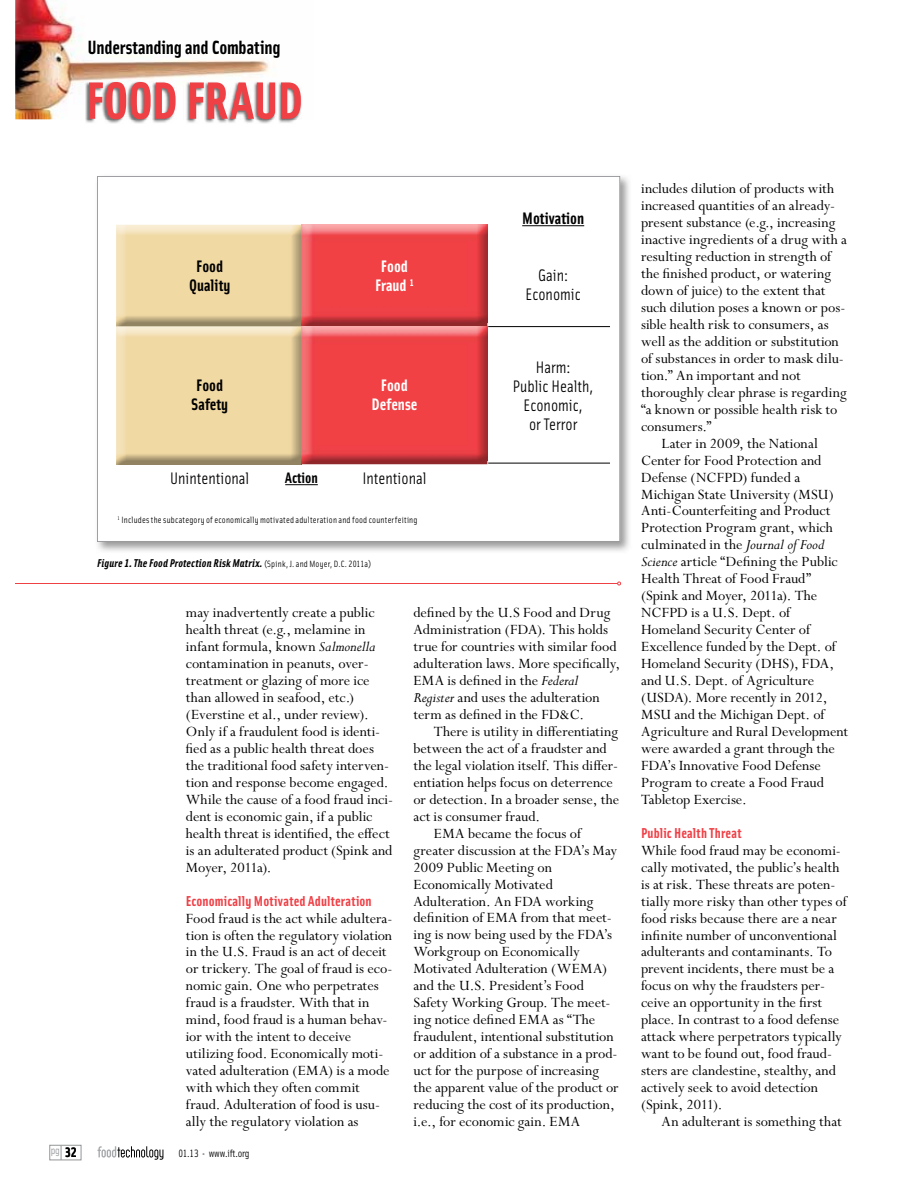
<style>
.page{position:relative;width:918px;height:1188px;background:#fff}
.page>*{position:absolute;margin:0;border:0;box-sizing:border-box;transform-origin:0 0}
.t1{font:52.5px "Solex Bold Lining";letter-spacing:-.015em;color:#ef4046}
.t2{font:19.35px "Solex Bold Lining";letter-spacing:-.015em;color:#000}
.t3{font:16.65px/18.9px "Solex Regular Lining";color:#000;text-align:center}
.t4{font:16.65px/18.9px "Solex Bold Lining";color:#000;text-align:center}
.t5{font:16.65px/18.9px "Solex Bold Lining";color:#fff;text-align:center}
.t6{font:15.9px/17px "Perpetua Std";color:#000}
.t7{font:15.9px "Perpetua Std";letter-spacing:.02em;color:#000}
.t8{font:15.15px "Solex Bold Lining";color:#000}
.t9{font:14.4px "Solex Bold Lining";letter-spacing:.01em;color:#ef4046}
.t10{font:italic 11.4px "Solex Bold Lining";letter-spacing:.015em;color:#000}
.t11{font:10.65px "Solex Regular Lining";letter-spacing:-.02em;color:#000}
.t12{font:10.65px "Solex Regular Lining";color:#939598}
.t13{font:9.15px "Solex Regular Lining";letter-spacing:.025em;color:#000}
.s1{font-family:"Solex Regular Lining";font-style:normal;font-size:9.15px}
.s2{font-style:italic}
.s3{font-family:"Solex Bold Lining";font-size:13.65px;color:#000}
.s4{color:#939598}
</style>
<div class="page">
<div style="left:49px;top:1145px;width:32px;height:15px;border:1px solid #939598"></div>
<svg style="left:98px;top:1146px;width:65px;height:14px"></svg>
<img style="left:15px;top:0;width:255px;height:119px">
<img style="left:85px;top:81px;width:217px;height:43px">
<img style="left:97px;top:176px;width:532px;height:375px">
<svg style="left:97px;top:176px;width:523px;height:366px"></svg>
<img style="left:116px;top:225px;width:371px;height:239px">
<img style="left:302px;top:225px;width:1px;height:98px">
<img style="left:302px;top:326px;width:1px;height:135px">
<hr style="left:285px;top:484px;width:33px;height:1px;background:#000">
<hr style="left:522px;top:225px;width:62px;height:1px;background:#000">
<hr style="left:488px;top:326px;width:122px;height:1px;background:#000">
<hr style="left:488px;top:463px;width:122px;height:1px;background:#000">
<hr style="left:15px;top:583px;width:603px;height:1px;background:#ef4046">
<p class="t2" style="left:87px;top:41px;width:195px">Understanding and Combating</p>
<h1 class="t1" style="left:85px;top:83px;width:220px">FOOD FRAUD</h1>
<p class="t4" style="left:189px;top:259px;width:43px">Food<br>Quality</p>
<p class="t4" style="left:191px;top:377px;width:39px">Food<br>Safety</p>
<p class="t5" style="left:375px;top:259px;width:40px">Food<br>Fraud <sup>1</sup></p>
<p class="t5" style="left:371px;top:377px;width:47px">Food<br>Defense</p>
<p class="t3" style="left:170px;top:470px;width:81px">Unintentional</p>
<p class="t3" style="left:362px;top:470px;width:66px">Intentional</p>
<p class="t8" style="left:285px;top:473px;width:34px">Action</p>
<p class="t4" style="left:522px;top:210px;width:64px">Motivation</p>
<p class="t3" style="left:526px;top:267px;width:57px">Gain:<br>Economic</p>
<p class="t3" style="left:513px;top:359px;width:82px">Harm:<br>Public Health,<br>Economic,<br>or Terror</p>
<p class="t13" style="left:118px;top:517px;width:301px"><sup>1</sup> Includes the subcategory of economically motivated adulteration and food counterfeiting</p>
<p class="t10" style="left:97px;top:559px;width:276px">Figure 1. The Food Protection Risk Matrix. <span class="s1">(Spink, J. and Moyer, D.C. 2011a)</span></p>
<p class="t6" style="left:186px;top:606px;width:209px">may inadvertently create a public health threat (e.g., melamine in infant formula, known <span class="s2">Salmonella </span>contamination in peanuts, over&shy;treatment or glazing of more ice than allowed in seafood, etc.) (Everstine et al., under review).<br>Only if a fraudulent food is identi&shy;fied as a public health threat does the traditional food safety interven&shy;tion and response become engaged.<br>While the cause of a food fraud inci&shy;dent is economic gain, if a public health threat is identified, the effect is an adulterated product (Spink and Moyer, 2011a).</p>
<p class="t9" style="left:186px;top:896px;width:187px">Economically Motivated Adulteration</p>
<p class="t6" style="left:186px;top:911px;width:208px">Food fraud is the act while adultera&shy;tion is often the regulatory violation in the U.S. Fraud is an act of deceit or trickery. The goal of fraud is eco&shy;nomic gain. One who perpetrates fraud is a fraudster. With that in mind, food fraud is a human behav&shy;ior with the intent to deceive utilizing food. Economically moti&shy;vated adulteration (EMA) is a mode with which they often commit fraud. Adulteration of food is usu&shy;ally the regulatory violation as</p>
<p class="t6" style="left:413px;top:606px;width:208px">defined by the U.S Food and Drug Administration (FDA). This holds true for countries with similar food adulteration laws. More specifically, EMA is defined in the <span class="s2">Federal Register</span> and uses the adulteration term as defined in the FD&amp;C.</p>
<p class="t6" style="left:434px;top:725px;width:186px">There is utility in differentiating</p>
<p class="t6" style="left:413px;top:742px;width:195px">between the act of a fraudster and</p>
<p class="t6" style="left:413px;top:759px;width:206px">the legal violation itself. This differ-</p>
<p class="t6" style="left:413px;top:776px;width:201px">entiation helps focus on deterrence</p>
<p class="t6" style="left:413px;top:793px;width:207px">or detection. In a broader sense, the</p>
<p class="t6" style="left:413px;top:809px;width:128px">act is consumer fraud.</p>
<p class="t6" style="left:434px;top:826px;width:149px">EMA became the focus of</p>
<p class="t6" style="left:413px;top:843px;width:205px">greater discussion at the FDA’s May</p>
<p class="t6" style="left:413px;top:860px;width:140px">2009 Public Meeting on</p>
<p class="t6" style="left:413px;top:877px;width:141px">Economically Motivated</p>
<p class="t6" style="left:413px;top:894px;width:182px">Adulteration. An FDA working</p>
<p class="t6" style="left:413px;top:911px;width:200px">definition of EMA from that meet-</p>
<p class="t6" style="left:413px;top:928px;width:200px">ing is now being used by the FDA’s</p>
<p class="t6" style="left:413px;top:945px;width:168px">Workgroup on Economically</p>
<p class="t6" style="left:413px;top:962px;width:195px">Motivated Adulteration (WEMA)</p>
<p class="t6" style="left:413px;top:979px;width:172px">and the U.S. President’s Food</p>
<p class="t6" style="left:413px;top:996px;width:199px">Safety Working Group. The meet-</p>
<p class="t6" style="left:413px;top:1013px;width:183px">ing notice defined EMA as “The</p>
<p class="t6" style="left:413px;top:1030px;width:202px">fraudulent, intentional substitution</p>
<p class="t6" style="left:413px;top:1047px;width:206px">or addition of a substance in a prod-</p>
<p class="t6" style="left:413px;top:1064px;width:187px">uct for the purpose of increasing</p>
<p class="t6" style="left:413px;top:1081px;width:207px">the apparent value of the product or</p>
<p class="t6" style="left:413px;top:1098px;width:203px">reducing the cost of its production,</p>
<p class="t6" style="left:413px;top:1115px;width:168px">i.e., for economic gain. EMA</p>
<p class="t12" style="left:51px;top:1147px;width:27px">pg <span class="s3">32</span></p>
<p class="t11" style="left:178px;top:1149px;width:73px">01.13 <span class="s4">•</span> www.ift.org</p>
<p class="t6" style="left:641px;top:182px;width:195px">includes dilution of products with</p>
<p class="t6" style="left:641px;top:199px;width:196px">increased quantities of an already-</p>
<p class="t6" style="left:641px;top:216px;width:196px">present substance (e.g., increasing</p>
<p class="t6" style="left:641px;top:233px;width:207px">inactive ingredients of a drug with a</p>
<p class="t6" style="left:641px;top:250px;width:192px">resulting reduction in strength of</p>
<p class="t6" style="left:641px;top:267px;width:192px">the finished product, or watering</p>
<p class="t6" style="left:641px;top:284px;width:186px">down of juice) to the extent that</p>
<p class="t6" style="left:641px;top:301px;width:206px">such dilution poses a known or pos-</p>
<p class="t6" style="left:641px;top:318px;width:189px">sible health risk to consumers, as</p>
<p class="t6" style="left:641px;top:335px;width:199px">well as the addition or substitution</p>
<p class="t6" style="left:641px;top:352px;width:204px">of substances in order to mask dilu-</p>
<p class="t6" style="left:641px;top:369px;width:161px">tion.” An important and not</p>
<p class="t6" style="left:641px;top:385px;width:207px">thoroughly clear phrase is regarding</p>
<p class="t6" style="left:641px;top:402px;width:198px">“a known or possible health risk to</p>
<p class="t6" style="left:641px;top:419px;width:72px">consumers.”</p>
<p class="t6" style="left:662px;top:436px;width:158px">Later in 2009, the National</p>
<p class="t6" style="left:641px;top:453px;width:182px">Center for Food Protection and</p>
<p class="t6" style="left:641px;top:470px;width:161px">Defense (NCFPD) funded a</p>
<p class="t6" style="left:641px;top:487px;width:194px">Michigan State University (MSU)</p>
<p class="t6" style="left:641px;top:504px;width:191px">Anti-Counterfeiting and Product</p>
<p class="t6" style="left:641px;top:521px;width:193px">Protection Program grant, which</p>
<p class="t7" style="left:641px;top:539px;width:185px">culminated in the <span class="s2">Journal of Food</span></p>
<p class="t6" style="left:641px;top:555px;width:198px"><span class="s2">Science</span> article “Defining the Public</p>
<p class="t6" style="left:641px;top:572px;width:172px">Health Threat of Food Fraud”</p>
<p class="t6" style="left:641px;top:589px;width:178px">(Spink and Moyer, 2011a). The</p>
<p class="t6" style="left:641px;top:606px;width:151px">NCFPD is a U.S. Dept. of</p>
<p class="t6" style="left:641px;top:623px;width:171px">Homeland Security Center of</p>
<p class="t6" style="left:641px;top:640px;width:196px">Excellence funded by the Dept. of</p>
<p class="t6" style="left:641px;top:657px;width:195px">Homeland Security (DHS), FDA,</p>
<p class="t6" style="left:641px;top:674px;width:175px">and U.S. Dept. of Agriculture</p>
<p class="t6" style="left:641px;top:691px;width:188px">(USDA). More recently in 2012,</p>
<p class="t6" style="left:641px;top:708px;width:185px">MSU and the Michigan Dept. of</p>
<p class="t6" style="left:641px;top:725px;width:209px">Agriculture and Rural Development</p>
<p class="t6" style="left:641px;top:741px;width:195px">were awarded a grant through the</p>
<p class="t6" style="left:641px;top:758px;width:181px">FDA’s Innovative Food Defense</p>
<p class="t6" style="left:641px;top:775px;width:184px">Program to create a Food Fraud</p>
<p class="t6" style="left:641px;top:792px;width:107px">Tabletop Exercise.</p>
<p class="t9" style="left:641px;top:828px;width:102px">Public Health Threat</p>
<p class="t6" style="left:641px;top:843px;width:207px">While food fraud may be economi&shy;cally motivated, the public’s health is at risk. These threats are poten&shy;tially more risky than other types of food risks because there are a near infinite number of unconventional adulterants and contaminants. To prevent incidents, there must be a focus on why the fraudsters per&shy;ceive an opportunity in the first place. In contrast to a food defense attack where perpetrators typically want to be found out, food fraud&shy;sters are clandestine, stealthy, and actively seek to avoid detection (Spink, 2011).</p>
<p class="t6" style="left:662px;top:1115px;width:182px">An adulterant is something that</p>
</div>
